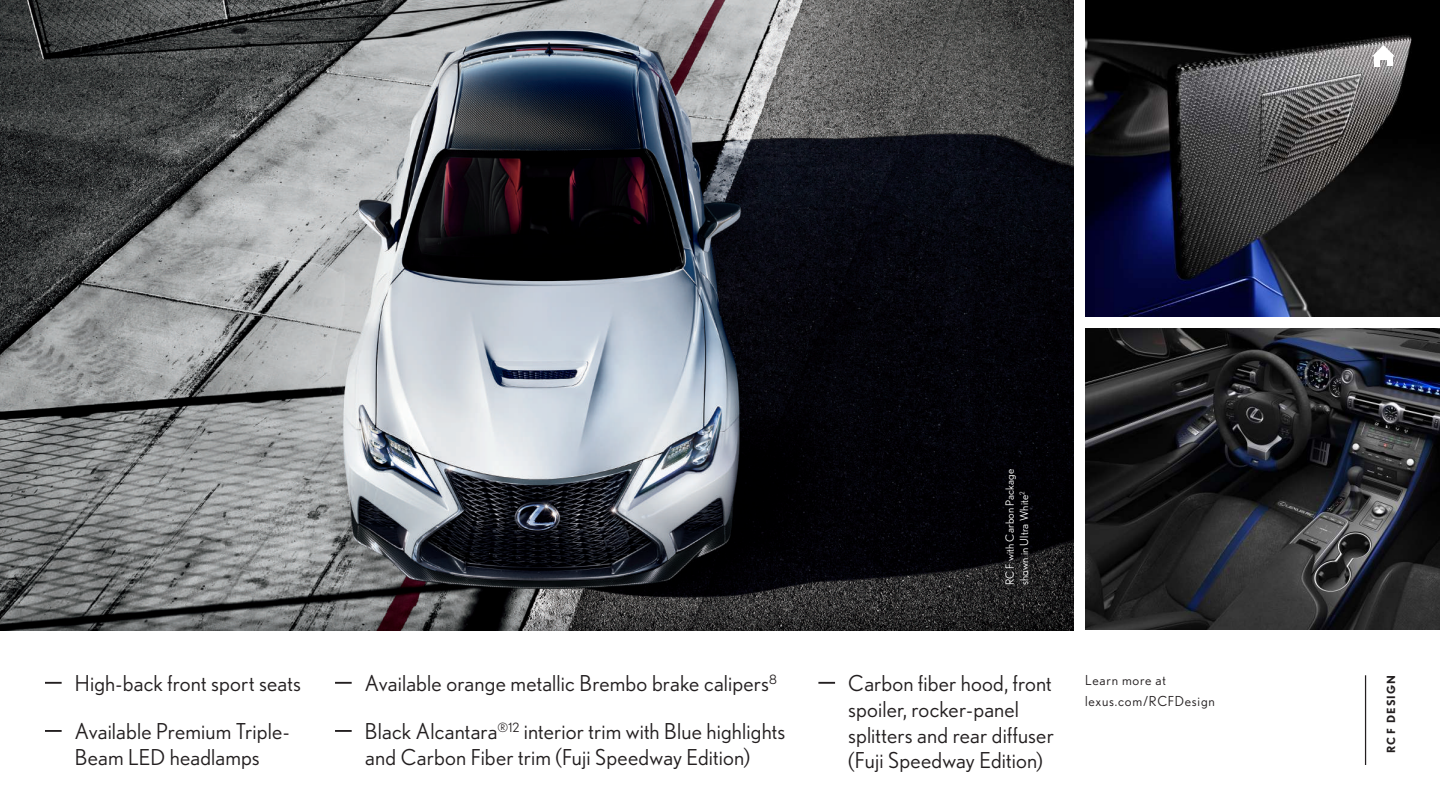
<style>
.page{position:relative;width:1440px;height:810px;background:#fff}
.page>*{position:absolute;margin:0;border:0;box-sizing:border-box;transform-origin:0 0}
.t1{font:21.88px/25.6px "Nobel";letter-spacing:.01em;color:#231f20}
.t2{font:13.75px/21px "Nobel";letter-spacing:.055em;color:#231f20}
.t3{font:11.25px/14.5px "Nobel";letter-spacing:.01em;color:#fff}
.t4{font:700 11.25px "Nobel";letter-spacing:.105em;color:#231f20}
</style>
<div class="page">
<img style="left:1085px;top:0;width:355px;height:316px">
<img style="left:0;top:0;width:1073px;height:630px">
<img style="left:1086px;top:329px;width:354px;height:301px">
<svg style="left:1372px;top:45px;width:23px;height:11px"></svg>
<div style="left:1374px;top:55px;width:6px;height:11px;background:#fff"></div>
<div style="left:1387px;top:55px;width:6px;height:11px;background:#fff"></div>
<div style="left:1379px;top:54px;width:11px;height:6px;background:#fff"></div>
<hr style="left:1365px;top:675px;width:1px;height:90px;background:#231f20">
<svg style="left:45px;top:682px;width:17px;height:2px"></svg>
<svg style="left:45px;top:730px;width:17px;height:2px"></svg>
<svg style="left:335px;top:682px;width:17px;height:2px"></svg>
<svg style="left:335px;top:730px;width:17px;height:2px"></svg>
<svg style="left:818px;top:682px;width:17px;height:2px"></svg>
<p class="t1" style="left:75px;top:670px;width:228px">High-back front sport seats</p>
<p class="t1" style="left:75px;top:718px;width:216px">Available Premium Triple-<br>Beam LED headlamps</p>
<p class="t1" style="left:365px;top:670px;width:414px">Available orange metallic Brembo brake calipers<sup>8</sup></p>
<p class="t1" style="left:365px;top:718px;width:422px">Black Alcantara<sup>®12</sup> interior trim with Blue highlights and Carbon Fiber trim (Fuji Speedway Edition)</p>
<p class="t3" style="left:1002px;top:585px;width:118px;rotate:-90deg">RC F with Carbon Package shown in Ultra White<sup>2</sup></p>
<p class="t1" style="left:848px;top:670px;width:207px">Carbon fiber hood, front spoiler, rocker-panel splitters and rear diffuser (Fuji Speedway Edition)</p>
<p class="t2" style="left:1085px;top:670px;width:131px">Learn more at lexus.com/RCFDesign</p>
<p class="t4" style="left:1384px;top:753px;width:80px;rotate:-90deg">RC F DESIGN</p>
</div>
